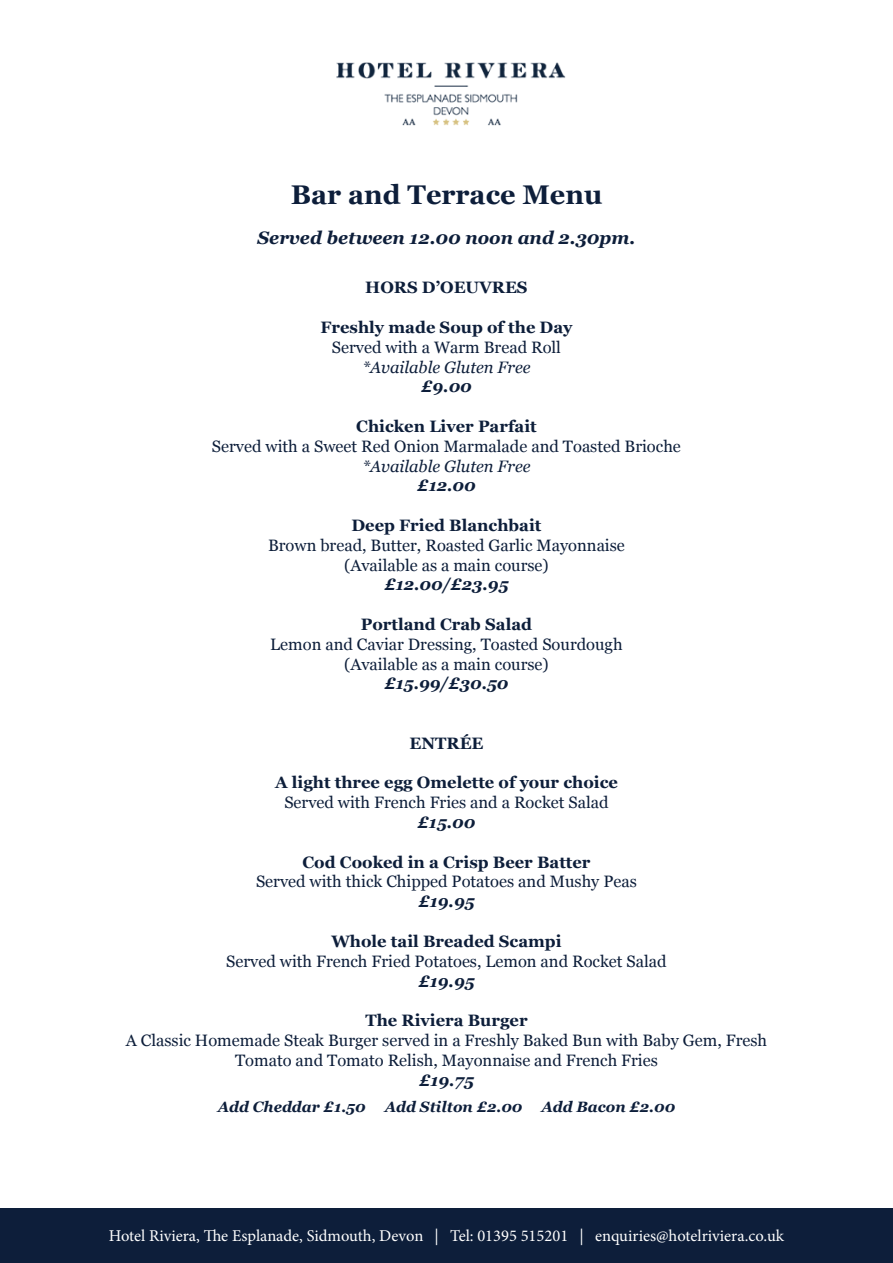
<style>
.page{position:relative;width:893px;height:1263px;background:#fff}
.page>*{position:absolute;margin:0;border:0;box-sizing:border-box;transform-origin:0 0}
.t1{font:700 27px "Georgia";color:#0d1e3a}
.t2{font:italic 700 18px "Georgia";color:#0d1e3a}
.t3{font:16.5px/19.8px "Georgia";color:#0d1e3a;text-align:center}
.t4{font:700 16.5px "Georgia";color:#0d1e3a}
.t5{font:16.5px "Minion Pro";color:#fff}
.t6{font:italic 700 16.5px "Georgia";color:#0d1e3a}
.t7{font:italic 700 15px "Georgia";color:#0d1e3a}
.s1{font-style:italic}
</style>
<div class="page">
<div style="left:0;top:1209px;width:893px;height:54px;background:#0d1e3a"></div>
<img style="left:336px;top:62px;width:230px;height:63px">
<p class="t1" style="left:291px;top:174px;width:313px">Bar and Terrace Menu</p>
<p class="t2" style="left:258px;top:224px;width:379px">Served between 12.00 noon and 2.30pm.</p>
<p class="t4" style="left:365px;top:275px;width:164px">HORS D’OEUVRES</p>
<p class="t4" style="left:321px;top:315px;width:253px">Freshly made Soup of the Day</p>
<p class="t3" style="left:332px;top:337px;width:231px">Served with a Warm Bread Roll <span class="s1">*Available Gluten Free</span></p>
<p class="t6" style="left:421px;top:374px;width:52px">£9.00</p>
<p class="t4" style="left:356px;top:414px;width:182px">Chicken Liver Parfait</p>
<p class="t3" style="left:212px;top:436px;width:470px">Served with a Sweet Red Onion Marmalade and Toasted Brioche <span class="s1">*Available Gluten Free</span></p>
<p class="t6" style="left:417px;top:473px;width:60px">£12.00</p>
<p class="t4" style="left:351px;top:513px;width:191px">Deep Fried Blanchbait</p>
<p class="t3" style="left:268px;top:535px;width:358px">Brown bread, Butter, Roasted Garlic Mayonnaise (Available as a main course)</p>
<p class="t6" style="left:384px;top:572px;width:126px">£12.00/£23.95</p>
<p class="t4" style="left:361px;top:612px;width:173px">Portland Crab Salad</p>
<p class="t3" style="left:270px;top:634px;width:354px">Lemon and Caviar Dressing, Toasted Sourdough (Available as a main course)</p>
<p class="t6" style="left:384px;top:671px;width:126px">£15.99/£30.50</p>
<p class="t4" style="left:409px;top:731px;width:75px">ENTRÉE</p>
<p class="t4" style="left:275px;top:770px;width:344px">A light three egg Omelette of your choice</p>
<p class="t3" style="left:284px;top:792px;width:326px">Served with French Fries and a Rocket Salad</p>
<p class="t6" style="left:418px;top:810px;width:59px">£15.00</p>
<p class="t4" style="left:302px;top:849px;width:289px">Cod Cooked in a Crisp Beer Batter</p>
<p class="t3" style="left:256px;top:871px;width:382px">Served with thick Chipped Potatoes and Mushy Peas</p>
<p class="t6" style="left:418px;top:889px;width:58px">£19.95</p>
<p class="t4" style="left:331px;top:929px;width:232px">Whole tail Breaded Scampi</p>
<p class="t3" style="left:226px;top:950px;width:442px">Served with French Fried Potatoes, Lemon and Rocket Salad</p>
<p class="t6" style="left:418px;top:968px;width:58px">£19.95</p>
<p class="t4" style="left:365px;top:1008px;width:164px">The Riviera Burger</p>
<p class="t3" style="left:126px;top:1030px;width:643px">A Classic Homemade Steak Burger served in a Freshly Baked Bun with Baby Gem, Fresh<br>Tomato and Tomato Relish, Mayonnaise and French Fries</p>
<p class="t6" style="left:419px;top:1067px;width:56px">£19.75</p>
<p class="t7" style="left:218px;top:1096px;width:150px">Add Cheddar £1.50</p>
<p class="t7" style="left:385px;top:1096px;width:139px">Add Stilton £2.00</p>
<p class="t7" style="left:541px;top:1096px;width:135px">Add Bacon £2.00</p>
<p class="t5" style="left:109px;top:1225px;width:677px">Hotel Riviera, The Esplanade, Sidmouth, Devon | Tel: 01395 515201 | enquiries@hotelriviera.co.uk</p>
</div>
